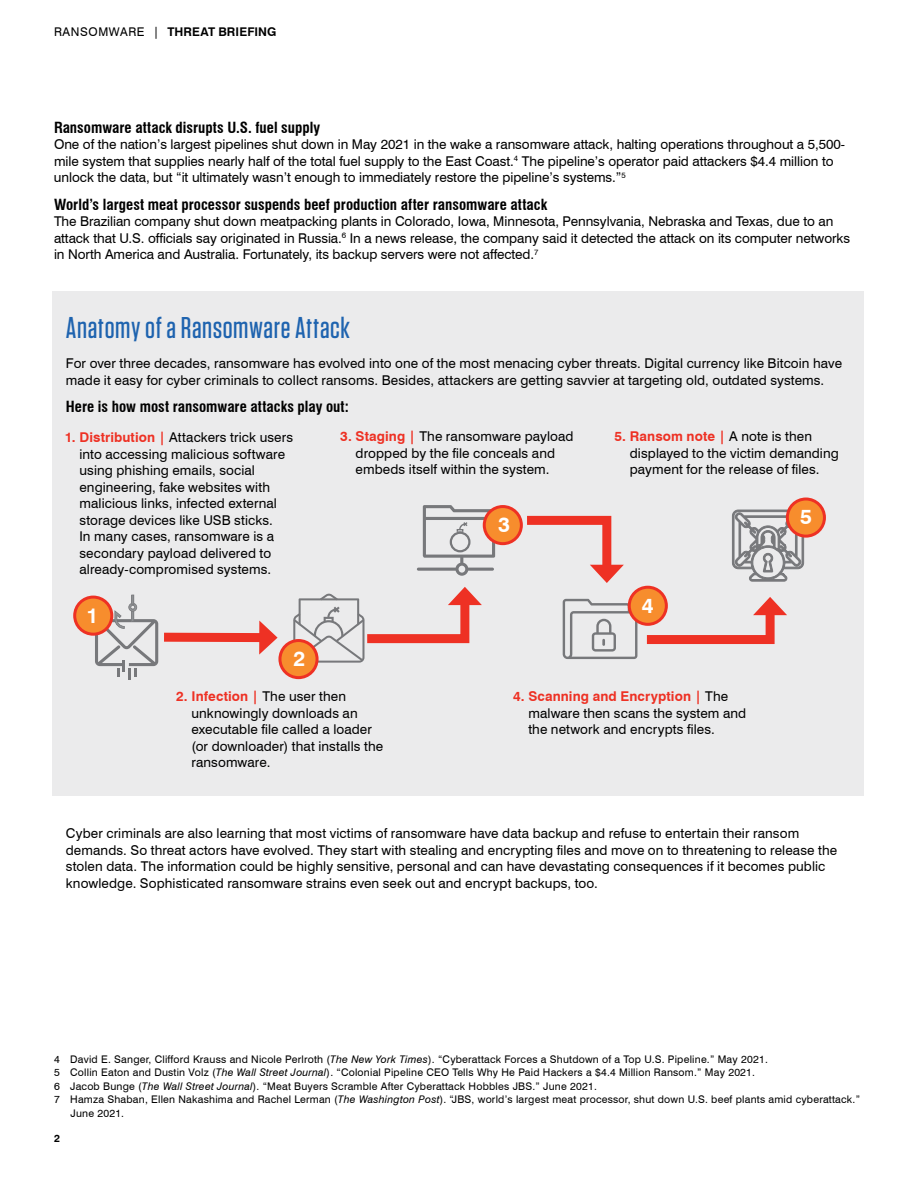
<style>
.page{position:relative;width:918px;height:1188px;background:#fff}
.page>*{position:absolute;margin:0;border:0;box-sizing:border-box;transform-origin:0 0}
.t1{font:500 30px "Tungsten";letter-spacing:.02em;color:#1e63af}
.t2{font:700 21px "Swiss 721 BT";color:#fff}
.t3{font:700 condensed 15px "Swiss 721 BT";color:#000}
.t4{font:13.5px/16.5px "Swiss 721 BT";letter-spacing:.005em;color:#000}
.t5{font:700 12px "Swiss 721 BT";letter-spacing:.01em;color:#000}
.t6{font:10.5px "Swiss 721 BT";letter-spacing:.02em;color:#000}
.t7{font:700 10.5px "Swiss 721 BT";color:#000}
.s1{font-weight:400}
.s2{font-weight:700;color:#ee3124}
.s3{font-style:italic}
</style>
<div class="page">
<div style="left:52px;top:291px;width:811px;height:505px;background:#ebebec"></div>
<svg style="left:732px;top:510px;width:72px;height:72px"></svg>
<svg style="left:95px;top:595px;width:63px;height:85px"></svg>
<svg style="left:417px;top:505px;width:78px;height:71px"></svg>
<div style="left:450px;top:532px;width:21px;height:20px;border:2px solid #77787b;border-radius:50%"></div>
<div style="left:787px;top:499px;width:37px;height:37px;background:#f78d2d;border-radius:50%"></div>
<div style="left:786px;top:498px;width:40px;height:40px;border:3px solid #ee3124;border-radius:50%"></div>
<div style="left:164px;top:633px;width:102px;height:9px;background:#ee3124"></div>
<svg style="left:259px;top:621px;width:19px;height:34px"></svg>
<svg style="left:293px;top:587px;width:189px;height:76px"></svg>
<svg style="left:518px;top:512px;width:106px;height:71px"></svg>
<svg style="left:563px;top:597px;width:224px;height:62px"></svg>
<div style="left:75px;top:597px;width:37px;height:37px;background:#f78d2d;border-radius:50%"></div>
<div style="left:73px;top:596px;width:40px;height:40px;border:3px solid #ee3124;border-radius:50%"></div>
<div style="left:280px;top:641px;width:37px;height:37px;background:#f78d2d;border-radius:50%"></div>
<div style="left:278px;top:639px;width:41px;height:40px;border:3px solid #ee3124;border-radius:50%"></div>
<div style="left:484px;top:507px;width:37px;height:37px;background:#f78d2d;border-radius:50%"></div>
<div style="left:483px;top:505px;width:40px;height:40px;border:3px solid #ee3124;border-radius:50%"></div>
<div style="left:629px;top:587px;width:37px;height:37px;background:#f78d2d;border-radius:50%"></div>
<div style="left:628px;top:586px;width:40px;height:40px;border:3px solid #ee3124;border-radius:50%"></div>
<p class="t5" style="left:54px;top:25px;width:224px"><span class="s1">RANSOMWARE |</span> THREAT BRIEFING</p>
<p class="t3" style="left:54px;top:118px;width:268px">Ransomware attack disrupts U.S. fuel supply</p>
<p class="t4" style="left:54px;top:136px;width:793px">One of the nation’s largest pipelines shut down in May 2021 in the wake a ransomware attack, halting operations throughout a 5,500- mile system that supplies nearly half of the total fuel supply to the East Coast.<sup>4</sup> The pipeline’s operator paid attackers $4.4 million to unlock the data, but “it ultimately wasn’t enough to immediately restore the pipeline’s systems.”<sup>5</sup></p>
<p class="t3" style="left:54px;top:195px;width:495px">World’s largest meat processor suspends beef production after ransomware attack</p>
<p class="t4" style="left:54px;top:213px;width:798px">The Brazilian company shut down meatpacking plants in Colorado, Iowa, Minnesota, Pennsylvania, Nebraska and Texas, due to an attack that U.S. officials say originated in Russia.<sup>6</sup> In a news release, the company said it detected the attack on its computer networks in North America and Australia. Fortunately, its backup servers were not affected.<sup>7</sup></p>
<h1 class="t1" style="left:66px;top:312px;width:285px">Anatomy of a Ransomware Attack</h1>
<p class="t4" style="left:66px;top:355px;width:778px">For over three decades, ransomware has evolved into one of the most menacing cyber threats. Digital currency like Bitcoin have made it easy for cyber criminals to collect ransoms. Besides, attackers are getting savvier at targeting old, outdated systems.</p>
<p class="t3" style="left:66px;top:398px;width:284px">Here is how most ransomware attacks play out:</p>
<p class="t4" style="left:79px;top:429px;width:215px;text-indent:-15px"><span class="s2">1. Distribution |</span> Attackers trick users into accessing malicious software using phishing emails, social engineering, fake websites with malicious links, infected external storage devices like USB sticks.<br>In many cases, ransomware is a secondary payload delivered to already-compromised systems.</p>
<h2 class="t2" style="left:87px;top:603px;width:13px">1</h2>
<h2 class="t2" style="left:293px;top:645px;width:13px">2</h2>
<p class="t4" style="left:356px;top:428px;width:220px;text-indent:-15px"><span class="s2">3. Staging |</span> The ransomware payload dropped by the file conceals and embeds itself within the system.</p>
<h2 class="t2" style="left:498px;top:512px;width:13px">3</h2>
<p class="t4" style="left:630px;top:428px;width:210px;text-indent:-15px"><span class="s2">5. Ransom note |</span> A note is then displayed to the victim demanding payment for the release of files.</p>
<h2 class="t2" style="left:642px;top:592px;width:13px">4</h2>
<h2 class="t2" style="left:800px;top:504px;width:13px">5</h2>
<p class="t4" style="left:191px;top:688px;width:193px;text-indent:-15px"><span class="s2">2. Infection |</span> The user then unknowingly downloads an executable file called a loader (or downloader) that installs the ransomware.</p>
<p class="t4" style="left:528px;top:688px;width:220px;text-indent:-15px"><span class="s2">4. Scanning and Encryption |</span> The malware then scans the system and the network and encrypts files.</p>
<p class="t4" style="left:66px;top:825px;width:773px">Cyber criminals are also learning that most victims of ransomware have data backup and refuse to entertain their ransom demands. So threat actors have evolved. They start with stealing and encrypting files and move on to threatening to release the stolen data. The information could be highly sensitive, personal and can have devastating consequences if it becomes public knowledge. Sophisticated ransomware strains even seek out and encrypt backups, too.</p>
<p class="t6" style="left:54px;top:1052px;width:715px">4 David E. Sanger, Clifford Krauss and Nicole Perlroth (<span class="s3">The New York Times</span>). “Cyberattack Forces a Shutdown of a Top U.S. Pipeline.” May 2021.</p>
<p class="t6" style="left:54px;top:1066px;width:703px">5 Collin Eaton and Dustin Volz (<span class="s3">The Wall Street Journal</span>). “Colonial Pipeline CEO Tells Why He Paid Hackers a $4.4 Million Ransom.” May 2021.</p>
<p class="t6" style="left:54px;top:1079px;width:544px">6 Jacob Bunge (<span class="s3">The Wall Street Journal</span>). “Meat Buyers Scramble After Cyberattack Hobbles JBS.” June 2021.</p>
<p class="t6" style="left:54px;top:1093px;width:808px">7 Hamza Shaban, Ellen Nakashima and Rachel Lerman (<span class="s3">The Washington Post</span>). “JBS, world’s largest meat processor, shut down U.S. beef plants amid cyberattack.”</p>
<p class="t6" style="left:71px;top:1106px;width:55px">June 2021.</p>
<p class="t7" style="left:54px;top:1132px;width:7px">2</p>
</div>
